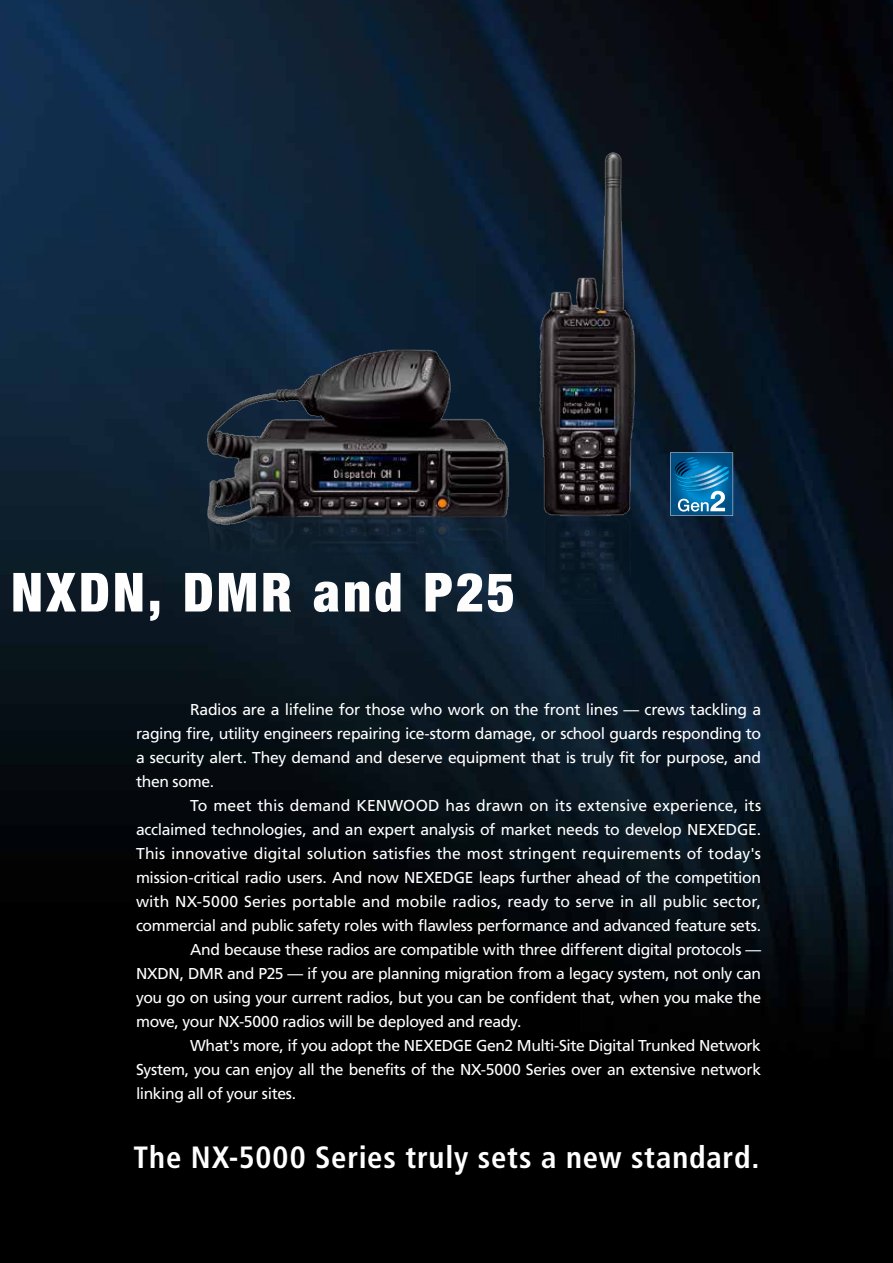
<style>
.page{position:relative;width:893px;height:1263px;background:#fff}
.page>*{position:absolute;margin:0;border:0;box-sizing:border-box;transform-origin:0 0}
.t1{font:900 condensed 54px "Helvetica Neue";letter-spacing:.06em;color:#fff}
.t2{font:700 condensed 30.75px "Frutiger LT Com";letter-spacing:.025em;color:#fff}
.t3{font:15.75px/24px "Frutiger LT Com";letter-spacing:-.02em;color:#fff;text-align:justify}
.t4{font:15.75px "Frutiger LT Com";color:#fff}
.t5{font:15.75px "Frutiger LT Com";letter-spacing:.005em;color:#fff}
</style>
<div class="page">
<img style="left:0;top:0;width:893px;height:1263px">
<img style="left:526px;top:104px;width:122px;height:664px">
<img style="left:194px;top:318px;width:347px;height:295px">
<svg style="left:670px;top:452px;width:63px;height:63px;background:#2379aa"></svg>
<h1 class="t1" style="left:11px;top:548px;width:505px">NXDN, DMR and P25</h1>
<p class="t3" style="left:136px;top:698px;width:627px;text-indent:54px">Radios are a lifeline for those who work on the front lines — crews tackling a raging fire, utility engineers repairing ice-storm damage, or school guards responding to a security alert. They demand and deserve equipment that is truly fit for purpose, and then some.</p>
<p class="t5" style="left:190px;top:796px;width:573px">To meet this demand KENWOOD has drawn on its extensive experience, its</p>
<p class="t3" style="left:136px;top:818px;width:627px">acclaimed technologies, and an expert analysis of market needs to develop NEXEDGE.</p>
<p class="t4" style="left:136px;top:844px;width:626px">This innovative digital solution satisfies the most stringent requirements of today's</p>
<p class="t3" style="left:136px;top:866px;width:626px">mission-critical radio users. And now NEXEDGE leaps further ahead of the competition</p>
<p class="t4" style="left:136px;top:892px;width:627px">with NX-5000 Series portable and mobile radios, ready to serve in all public sector,</p>
<p class="t3" style="left:136px;top:914px;width:627px">commercial and public safety roles with flawless performance and advanced feature sets.</p>
<p class="t3" style="left:190px;top:938px;width:573px">And because these radios are compatible with three different digital protocols —</p>
<p class="t3" style="left:136px;top:962px;width:627px">NXDN, DMR and P25 — if you are planning migration from a legacy system, not only can</p>
<p class="t3" style="left:136px;top:986px;width:627px">you go on using your current radios, but you can be confident that, when you make the</p>
<p class="t3" style="left:136px;top:1010px;width:387px">move, your NX-5000 radios will be deployed and ready.</p>
<p class="t3" style="left:190px;top:1034px;width:572px">What's more, if you adopt the NEXEDGE Gen2 Multi-Site Digital Trunked Network</p>
<p class="t3" style="left:136px;top:1058px;width:626px">System, you can enjoy all the benefits of the NX-5000 Series over an extensive network</p>
<p class="t3" style="left:136px;top:1082px;width:162px">linking all of your sites.</p>
<h2 class="t2" style="left:134px;top:1139px;width:627px">The NX-5000 Series truly sets a new standard.</h2>
</div>
